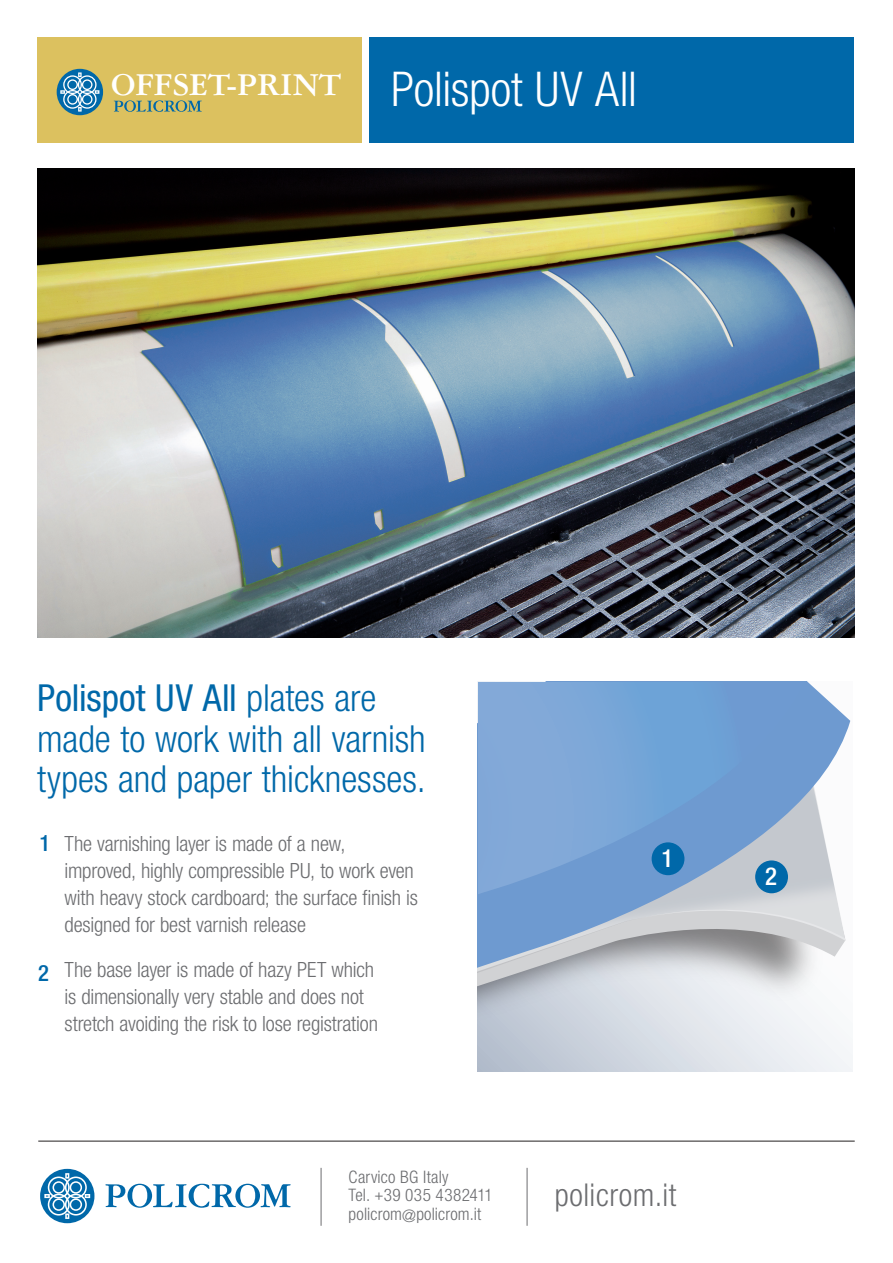
<style>
.page{position:relative;width:893px;height:1263px;background:#fff}
.page>*{position:absolute;margin:0;border:0;box-sizing:border-box;transform-origin:0 0}
.t1{font:300 condensed 48px "Helvetica Neue LT Std";letter-spacing:-.005em;color:#fff}
.t2{font:300 condensed 37.35px/40.5px "Helvetica Neue LT Std";color:#0068a9}
.t3{font:700 33.9px "Garamond Three";letter-spacing:-.01em;color:#fff}
.t4{font:300 condensed 31.5px "Helvetica Neue LT Std";letter-spacing:.02em;color:#6c6d70}
.t5{font:500 condensed 24.75px "Helvetica Neue LT Std";color:#fff}
.t6{font:500 condensed 22.5px "Helvetica Neue LT Std";color:#0068a9}
.t7{font:300 condensed 21px/27px "Helvetica Neue LT Std";letter-spacing:-.01em;color:#6c6d70}
.t8{font:300 condensed 17.25px "Helvetica Neue LT Std";letter-spacing:.01em;color:#6c6d70}
.s1{font-weight:400}
.s2{font-family:"Al Nile";font-weight:400;font-stretch:normal;font-size:21px}
</style>
<div class="page">
<img style="left:37px;top:168px;width:818px;height:470px">
<div style="left:40px;top:1169px;width:54px;height:54px;background:#0068a9;border-radius:50%"></div>
<svg style="left:44px;top:1173px;width:46px;height:46px"></svg>
<svg style="left:105px;top:1184px;width:186px;height:24px"></svg>
<hr style="left:321px;top:1168px;width:1px;height:58px;background:#6c6d70">
<hr style="left:527px;top:1168px;width:1px;height:58px;background:#6c6d70">
<hr style="left:38px;top:1141px;width:817px;height:1px;background:#231f20">
<div style="left:369px;top:37px;width:485px;height:106px;background:#0068a9"></div>
<div style="left:37px;top:37px;width:325px;height:106px;background:#dcc15f"></div>
<div style="left:57px;top:69px;width:46px;height:46px;background:#0068a9;border-radius:50%"></div>
<svg style="left:60px;top:72px;width:39px;height:40px"></svg>
<svg style="left:114px;top:100px;width:88px;height:12px"></svg>
<svg style="left:478px;top:1024px;width:357px;height:14px"></svg>
<svg style="left:478px;top:682px;width:372px;height:332px"></svg>
<svg style="left:478px;top:682px;width:335px;height:268px;background:#84a8d1"></svg>
<div style="left:652px;top:842px;width:32px;height:33px;background:#0068a9;border-radius:50%"></div>
<div style="left:755px;top:860px;width:33px;height:33px;background:#0068a9;border-radius:50%"></div>
<p class="t3" style="left:111px;top:66px;width:232px">OFFSET-PRINT</p>
<p class="t1" style="left:391px;top:62px;width:247px">Polispot UV All</p>
<p class="t2" style="left:37px;top:677px;width:390px"><span class="s1">Polispot UV All</span> plates are made to work with all varnish types and paper thicknesses.</p>
<p class="t6" style="left:39px;top:829px;width:12px">1</p>
<p class="t7" style="left:65px;top:829px;width:355px">The varnishing layer is made of a new, improved, highly compressible PU, to work even with heavy stock cardboard; the surface finish is designed for best varnish release</p>
<p class="t6" style="left:38px;top:960px;width:12px">2</p>
<p class="t7" style="left:65px;top:955px;width:315px">The base layer is made of hazy PET which is dimensionally very stable and does not stretch avoiding the risk to lose registration</p>
<p class="t8" style="left:349px;top:1166px;width:101px">Carvico BG Italy</p>
<p class="t8" style="left:349px;top:1185px;width:146px">Tel. <span class="s2">+</span>39 035 4382411</p>
<p class="t8" style="left:349px;top:1204px;width:134px">policrom@policrom.it</p>
<p class="t5" style="left:661px;top:844px;width:13px">1</p>
<p class="t4" style="left:555px;top:1177px;width:123px">policrom.it</p>
<p class="t5" style="left:765px;top:862px;width:13px">2</p>
</div>
